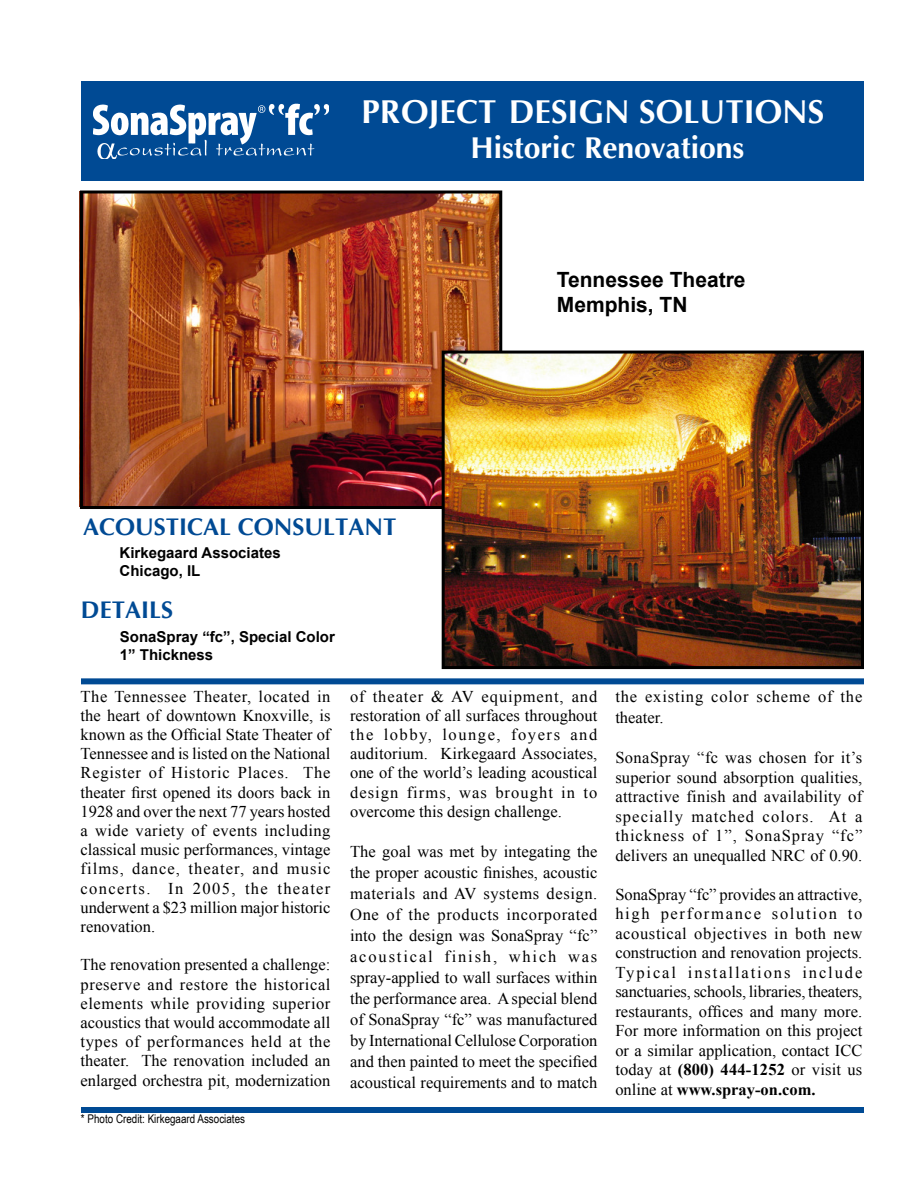
<style>
.page{position:relative;width:918px;height:1188px;background:#fff}
.page>*{position:absolute;margin:0;border:0;box-sizing:border-box;transform-origin:0 0}
.t1{font:700 33px "Optima";color:#fff}
.t2{font:700 30px "Optima";color:#fff}
.t3{font:700 24px "Optima";color:#004a94}
.t4{font:700 21px/25.2px "Arial";color:#000}
.t5{font:16.5px/19.2px "Times New Roman";color:#000;text-align:justify}
.t6{font:16.5px/21px "Times New Roman";letter-spacing:.05em;color:#000}
.t7{font:700 15px/18px "Arial";color:#000}
.t8{font:12px "Arial Narrow";color:#000}
.s1{font-weight:700}
</style>
<div class="page">
<div style="left:81px;top:81px;width:783px;height:100px;background:#004a94"></div>
<img style="left:93px;top:104px;width:236px;height:55px">
<div style="left:81px;top:678px;width:783px;height:6px;background:#004a94"></div>
<div style="left:81px;top:1107px;width:783px;height:6px;background:#004a94"></div>
<img style="left:84px;top:195px;width:414px;height:310px">
<div style="left:80px;top:191px;width:422px;height:318px;border:3px solid #000"></div>
<img style="left:446px;top:355px;width:414px;height:310px">
<div style="left:442px;top:351px;width:422px;height:318px;border:3px solid #000"></div>
<h1 class="t1" style="left:361px;top:98px;width:464px">PROJECT DESIGN SOLUTIONS</h1>
<h2 class="t2" style="left:471px;top:136px;width:275px">Historic Renovations</h2>
<h3 class="t3" style="left:83px;top:516px;width:315px">ACOUSTICAL CONSULTANT</h3>
<p class="t7" style="left:120px;top:545px;width:163px">Kirkegaard Associates<br>Chicago, IL</p>
<h3 class="t3" style="left:81px;top:600px;width:94px">DETAILS</h3>
<p class="t7" style="left:120px;top:629px;width:217px">SonaSpray “fc”, Special Color<br>1” Thickness</p>
<p class="t4" style="left:557px;top:269px;width:190px">Tennessee Theatre<br>Memphis, TN</p>
<p class="t5" style="left:81px;top:688px;width:251px">The Tennessee Theater, located in the heart of downtown Knoxville, is known as the Official State Theater of Tennessee and is listed on the National Register of Historic Places. The theater first opened its doors back in 1928 and over the next 77 years hosted a wide variety of events including classical music performances, vintage films, dance, theater, and music concerts. In 2005, the theater underwent a $23 million major historic renovation.</p>
<p class="t5" style="left:81px;top:957px;width:251px">The renovation presented a challenge: preserve and restore the historical elements while providing superior acoustics that would accommodate all types of performances held at the theater. The renovation included an enlarged orchestra pit, modernization</p>
<p class="t8" style="left:81px;top:1114px;width:166px">* Photo Credit: Kirkegaard Associates</p>
<p class="t5" style="left:350px;top:688px;width:249px">of theater &amp; AV equipment, and restoration of all surfaces throughout the lobby, lounge, foyers and auditorium. Kirkegaard Associates, one of the world’s leading acoustical design firms, was brought in to overcome this design challenge.</p>
<p class="t5" style="left:350px;top:842px;width:249px;line-height:21px">The goal was met by integating the the proper acoustic finishes, acoustic materials and AV systems design.<br>One of the products incorporated into the design was SonaSpray “fc” acoustical finish, which was spray-applied to wall surfaces within the performance area. A special blend of SonaSpray “fc” was manufactured by International Cellulose Corporation and then painted to meet the specified acoustical requirements and to match</p>
<p class="t6" style="left:615px;top:687px;width:249px">the existing color scheme of the theater.</p>
<p class="t5" style="left:615px;top:749px;width:248px">SonaSpray “fc was chosen for it’s superior sound absorption qualities, attractive finish and availability of specially matched colors. At a thickness of 1”, SonaSpray “fc” delivers an unequalled NRC of 0.90.</p>
<p class="t5" style="left:615px;top:886px;width:249px">SonaSpray “fc” provides an attractive, high performance solution to acoustical objectives in both new construction and renovation projects.<br>Typical installations include sanctuaries, schools, libraries, theaters, restaurants, offices and many more.<br>For more information on this project or a similar application, contact ICC today at <span class="s1">(800) 444-1252</span> or visit us online at <span class="s1">www.spray-on.com.</span></p>
</div>
